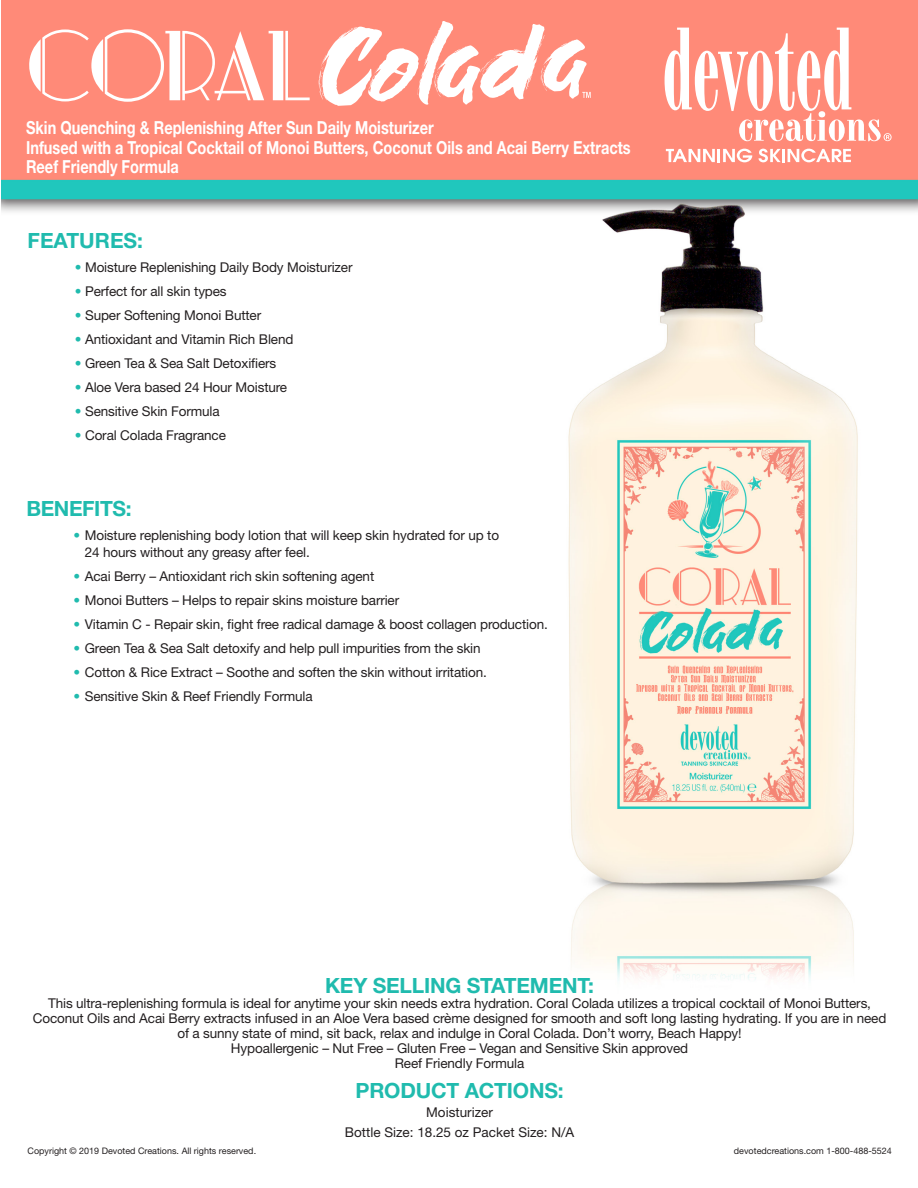
<style>
.page{position:relative;width:918px;height:1188px;background:#fff}
.page>*{position:absolute;margin:0;border:0;box-sizing:border-box;transform-origin:0 0}
.t1{font:700 21px "Helvetica Neue LT Std";letter-spacing:-.01em;color:#20bbae}
.t2{font:700 18px "Helvetica Neue LT Std";color:#fff;scale:.81 1}
.t3{font:13.5px/15px "Helvetica Neue LT Std";letter-spacing:-.01em;color:#231f20;text-align:center}
.t4{font:9px "Helvetica Neue LT Std";color:#231f20}
.s1{color:#20bbae}
</style>
<div class="page">
<img style="left:1px;top:0;width:917px;height:981px">
<svg style="left:665px;top:28px;width:227px;height:113px"></svg>
<svg style="left:666px;top:149px;width:86px;height:13px"></svg>
<svg style="left:758px;top:149px;width:93px;height:13px"></svg>
<svg style="left:29px;top:29px;width:281px;height:73px"></svg>
<svg style="left:319px;top:21px;width:272px;height:85px"></svg>
<p class="t2" style="left:26px;top:117px;width:505px">Skin Quenching &amp; Replenishing After Sun Daily Moisturizer</p>
<p class="t2" style="left:26px;top:136px;width:748px">Infused with a Tropical Cocktail of Monoi Butters, Coconut Oils and Acai Berry Extracts</p>
<p class="t2" style="left:26px;top:156px;width:190px">Reef Friendly Formula</p>
<p class="t1" style="left:28px;top:228px;width:117px">FEATURES:</p>
<p class="t3" style="left:75px;top:260px;width:279px"><span class="s1">•</span> Moisture Replenishing Daily Body Moisturizer</p>
<p class="t3" style="left:75px;top:284px;width:153px"><span class="s1">•</span> Perfect for all skin types</p>
<p class="t3" style="left:75px;top:308px;width:188px"><span class="s1">•</span> Super Softening Monoi Butter</p>
<p class="t3" style="left:75px;top:332px;width:220px"><span class="s1">•</span> Antioxidant and Vitamin Rich Blend</p>
<p class="t3" style="left:75px;top:356px;width:203px"><span class="s1">•</span> Green Tea &amp; Sea Salt Detoxifiers</p>
<p class="t3" style="left:75px;top:380px;width:214px"><span class="s1">•</span> Aloe Vera based 24 Hour Moisture</p>
<p class="t3" style="left:75px;top:404px;width:146px"><span class="s1">•</span> Sensitive Skin Formula</p>
<p class="t3" style="left:75px;top:428px;width:153px"><span class="s1">•</span> Coral Colada Fragrance</p>
<p class="t1" style="left:26px;top:496px;width:107px">BENEFITS:</p>
<p class="t3" style="left:74px;top:528px;width:427px"><span class="s1">•</span> Moisture replenishing body lotion that will keep skin hydrated for up to</p>
<p class="t3" style="left:85px;top:544px;width:226px">24 hours without any greasy after feel.</p>
<p class="t3" style="left:74px;top:568px;width:302px"><span class="s1">•</span> Acai Berry – Antioxidant rich skin softening agent</p>
<p class="t3" style="left:74px;top:592px;width:327px"><span class="s1">•</span> Monoi Butters – Helps to repair skins moisture barrier</p>
<p class="t3" style="left:74px;top:616px;width:476px"><span class="s1">•</span> Vitamin C - Repair skin, fight free radical damage &amp; boost collagen production.</p>
<p class="t3" style="left:74px;top:640px;width:409px"><span class="s1">•</span> Green Tea &amp; Sea Salt detoxify and help pull impurities from the skin</p>
<p class="t3" style="left:74px;top:664px;width:415px"><span class="s1">•</span> Cotton &amp; Rice Extract – Soothe and soften the skin without irritation.</p>
<p class="t3" style="left:74px;top:688px;width:241px"><span class="s1">•</span> Sensitive Skin &amp; Reef Friendly Formula</p>
<p class="t1" style="left:325px;top:973px;width:271px">KEY SELLING STATEMENT:</p>
<p class="t3" style="left:33px;top:996px;width:855px">This ultra-replenishing formula is ideal for anytime your skin needs extra hydration. Coral Colada utilizes a tropical cocktail of Monoi Butters,<br>Coconut Oils and Acai Berry extracts infused in an Aloe Vera based crème designed for smooth and soft long lasting hydrating. If you are in need of a sunny state of mind, sit back, relax and indulge in Coral Colada. Don’t worry, Beach Happy!</p>
<p class="t3" style="left:231px;top:1041px;width:459px">Hypoallergenic – Nut Free – Gluten Free – Vegan and Sensitive Skin approved</p>
<p class="t3" style="left:395px;top:1056px;width:131px">Reef Friendly Formula</p>
<p class="t1" style="left:356px;top:1078px;width:210px">PRODUCT ACTIONS:</p>
<p class="t3" style="left:426px;top:1105px;width:68px">Moisturizer</p>
<p class="t3" style="left:345px;top:1125px;width:231px">Bottle Size: 18.25 oz Packet Size: N/A</p>
<p class="t4" style="left:28px;top:1146px;width:230px">Copyright © 2019 Devoted Creations. All rights reserved.</p>
<p class="t4" style="left:734px;top:1146px;width:159px">devotedcreations.com 1-800-488-5524</p>
</div>
